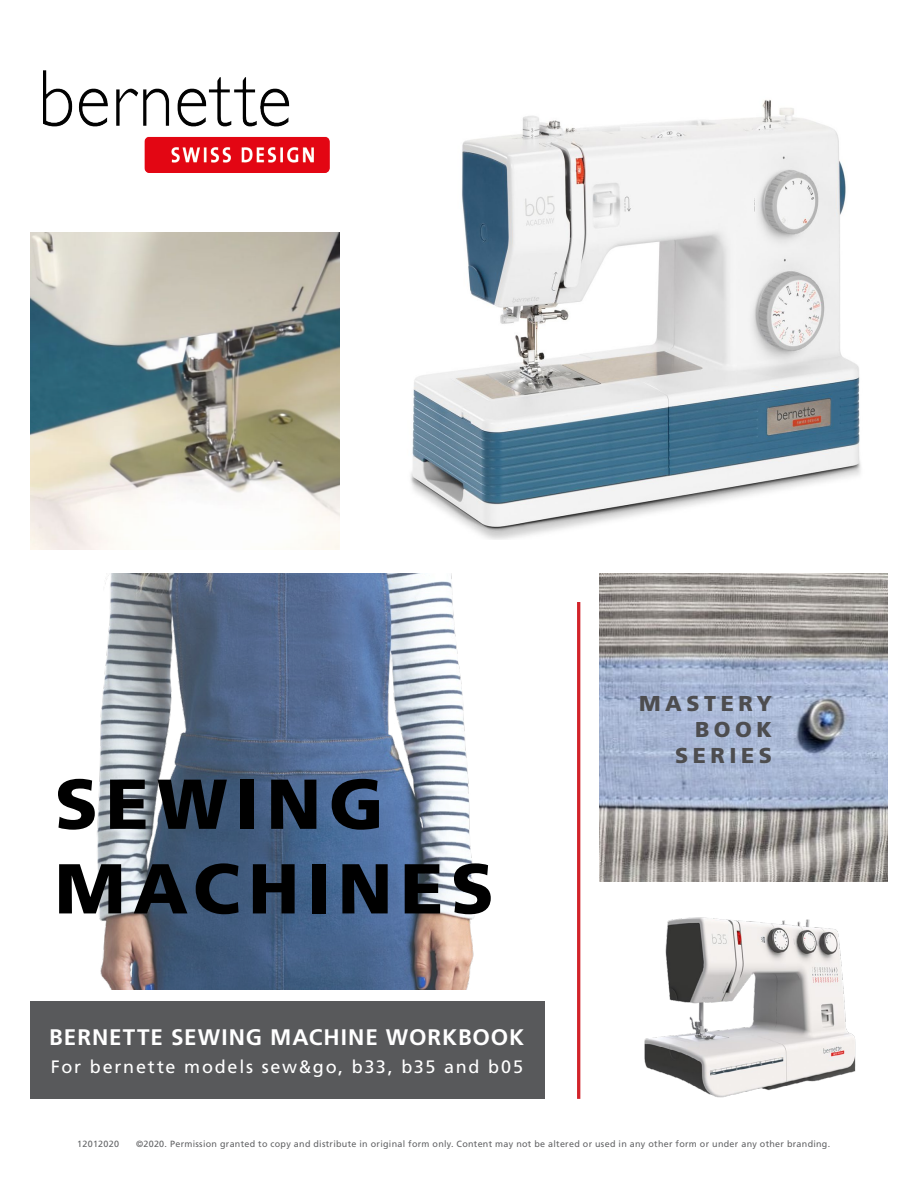
<style>
.page{position:relative;width:918px;height:1188px;background:#fff}
.page>*{position:absolute;margin:0;border:0;box-sizing:border-box;transform-origin:0 0}
.t1{font:900 70.5px/84.6px "Frutiger LT Std";letter-spacing:.11em;color:#000}
.t2{font:700 22.5px "Frutiger LT Std";letter-spacing:.04em;color:#fff}
.t3{font:900 21.6px/25.8px "Frutiger LT Std";letter-spacing:.21em;color:#4d4d4f;text-align:right}
.t4{font:18px "Frutiger LT Std";letter-spacing:.095em;color:#fff}
.t5{font:9px "Frutiger LT Std";letter-spacing:.03em;color:#636466}
</style>
<div class="page">
<div style="left:30px;top:1001px;width:515px;height:98px;background:#58595b"></div>
<img style="left:599px;top:574px;width:289px;height:308px">
<img style="left:30px;top:233px;width:309px;height:316px">
<img style="left:97px;top:574px;width:378px;height:416px">
<img style="left:410px;top:100px;width:451px;height:440px">
<hr style="left:577px;top:602px;width:3px;height:497px;background:#d2232a">
<img style="left:644px;top:917px;width:212px;height:181px">
<img style="left:43px;top:70px;width:286px;height:103px">
<h1 class="t1" style="left:55px;top:762px;width:441px">SEWING<br>MACHINES</h1>
<h2 class="t2" style="left:49px;top:1024px;width:477px">BERNETTE SEWING MACHINE WORKBOOK</h2>
<h3 class="t4" style="left:51px;top:1056px;width:474px">For bernette models sew&amp;go, b33, b35 and b05</h3>
<h3 class="t3" style="left:639px;top:691px;width:134px">MASTERY<br>BOOK<br>SERIES</h3>
<p class="t5" style="left:77px;top:1138px;width:43px">12012020</p>
<p class="t5" style="left:136px;top:1138px;width:696px">©2020. Permission granted to copy and distribute in original form only. Content may not be altered or used in any other form or under any other branding.</p>
</div>
